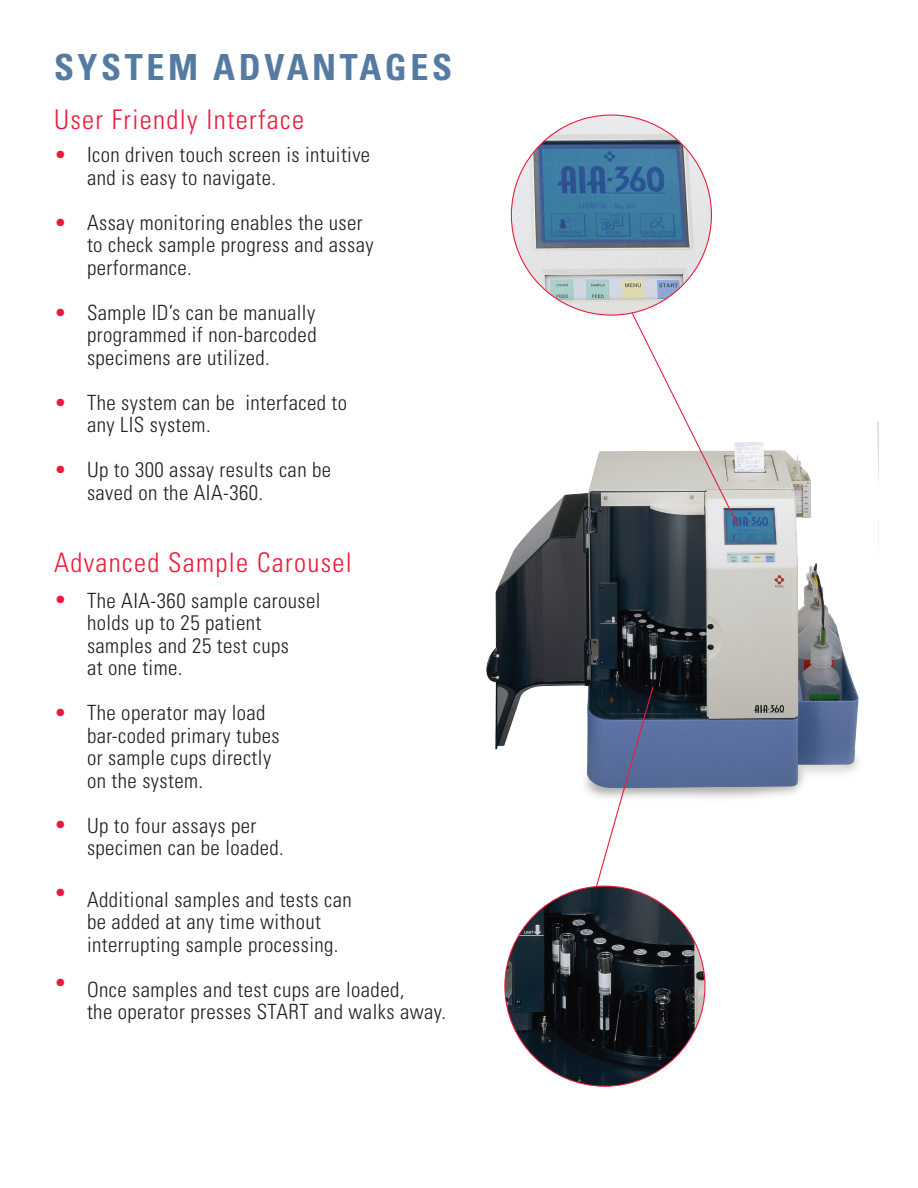
<style>
.page{position:relative;width:918px;height:1188px;background:#fff}
.page>*{position:absolute;margin:0;border:0;box-sizing:border-box;transform-origin:0 0}
.t1{font:700 condensed 36px "Univers LT Std";letter-spacing:.1em;color:#557ba2}
.t2{font:300 condensed 27px "Univers LT Std";letter-spacing:.05em;color:#ed1a3a}
.t3{font:300 condensed 21px/22.5px "Univers LT Std";letter-spacing:.02em;color:#231f20}
.t4{font:300 condensed 21px "Univers LT Std";color:#ed1a3a}
</style>
<div class="page">
<img style="left:486px;top:422px;width:393px;height:376px">
<img style="left:505px;top:886px;width:200px;height:200px;border-radius:100px">
<img style="left:511px;top:115px;width:200px;height:200px;border-radius:100px">
<svg style="left:595px;top:686px;width:59px;height:202px"></svg>
<svg style="left:631px;top:311px;width:108px;height:215px"></svg>
<p class="t1" style="left:54px;top:45px;width:400px">SYSTEM ADVANTAGES</p>
<p class="t2" style="left:54px;top:103px;width:252px">User Friendly Interface</p>
<p class="t4" style="left:54px;top:142px;width:14px">•</p>
<p class="t4" style="left:54px;top:210px;width:14px">•</p>
<p class="t4" style="left:54px;top:300px;width:14px">•</p>
<p class="t4" style="left:54px;top:390px;width:14px">•</p>
<p class="t4" style="left:54px;top:457px;width:14px">•</p>
<p class="t3" style="left:87px;top:144px;width:285px">Icon driven touch screen is intuitive and is easy to navigate.</p>
<p class="t3" style="left:87px;top:211px;width:288px">Assay monitoring enables the user to check sample progress and assay performance.</p>
<p class="t3" style="left:87px;top:301px;width:231px;text-align:justify">Sample ID’s can be manually programmed if non-barcoded specimens are utilized.</p>
<p class="t3" style="left:87px;top:391px;width:262px">The system can be interfaced to</p>
<p class="t3" style="left:87px;top:414px;width:125px">any LIS system.</p>
<p class="t3" style="left:87px;top:459px;width:246px">Up to 300 assay results can be</p>
<p class="t3" style="left:87px;top:481px;width:178px">saved on the AIA-360.</p>
<p class="t2" style="left:54px;top:547px;width:299px">Advanced Sample Carousel</p>
<p class="t4" style="left:54px;top:587px;width:14px">•</p>
<p class="t4" style="left:54px;top:700px;width:14px">•</p>
<p class="t4" style="left:54px;top:812px;width:14px">•</p>
<p class="t4" style="left:54px;top:880px;width:14px">•</p>
<p class="t4" style="left:54px;top:970px;width:14px">•</p>
<p class="t3" style="left:87px;top:589px;width:235px">The AIA-360 sample carousel holds up to 25 patient samples and 25 test cups</p>
<p class="t3" style="left:87px;top:657px;width:97px">at one time.</p>
<p class="t3" style="left:87px;top:702px;width:180px">The operator may load</p>
<p class="t3" style="left:87px;top:724px;width:194px">bar-coded primary tubes</p>
<p class="t3" style="left:87px;top:747px;width:186px">or sample cups directly</p>
<p class="t3" style="left:87px;top:769px;width:118px">on the system.</p>
<p class="t3" style="left:87px;top:814px;width:198px">Up to four assays per specimen can be loaded.</p>
<p class="t3" style="left:87px;top:888px;width:266px">Additional samples and tests can</p>
<p class="t3" style="left:87px;top:911px;width:236px">be added at any time without</p>
<p class="t3" style="left:87px;top:933px;width:253px">interrupting sample processing.</p>
<p class="t3" style="left:87px;top:978px;width:319px">Once samples and test cups are loaded,</p>
<p class="t3" style="left:87px;top:1001px;width:361px">the operator presses START and walks away.</p>
</div>
